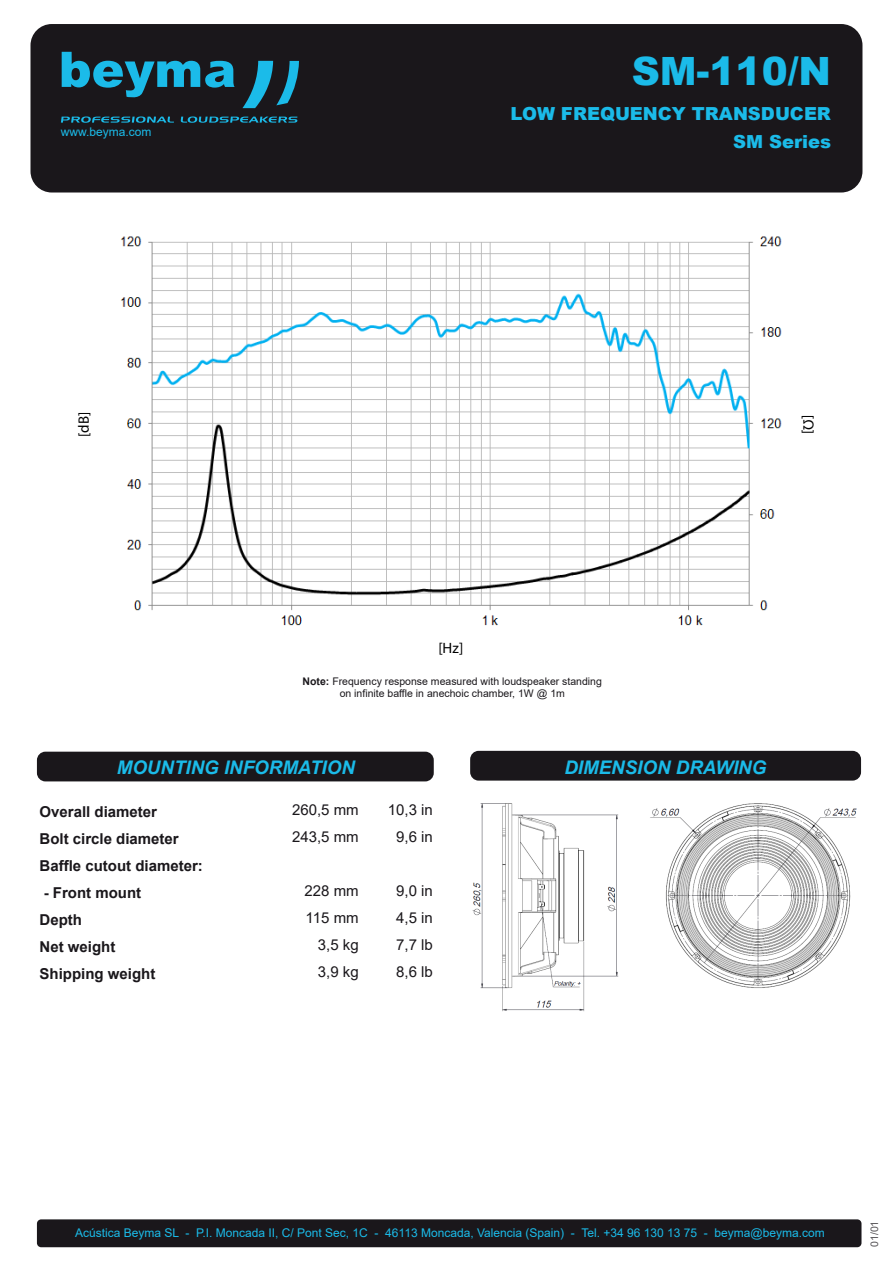
<style>
.page{position:relative;width:893px;height:1263px;background:#fff}
.page>*{position:absolute;margin:0;border:0;box-sizing:border-box;transform-origin:0 0}
.t1{font:900 39px "Arial";color:#1bbbe9}
.t2{font:italic 700 18.75px "Arial";color:#1bbbe9}
.t3{font:900 18px "Arial";color:#1bbbe9}
.t4{font:700 15px/27px "Arial";color:#1a171b}
.t5{font:15px "Arial";color:#1a171b}
.t6{font:15px "Myriad Pro";color:#000}
.t7{font:12px "Arial";color:#1bbbe9}
.t8{font:10.5px/12.6px "Arial";color:#1a171b;text-align:center}
.s1{font-weight:700}
</style>
<div class="page">
<div style="left:31px;top:24px;width:831px;height:168px;background:#1a171b;border-radius:21px"></div>
<svg style="left:61px;top:52px;width:238px;height:71px"></svg>
<div style="left:470px;top:751px;width:391px;height:30px;background:#1a171b;border-radius:9px"></div>
<div style="left:37px;top:1219px;width:824px;height:28px;background:#1a171b;border-radius:4px"></div>
<img style="left:472px;top:803px;width:385px;height:209px">
<img style="left:120px;top:236px;width:662px;height:390px">
<div style="left:37px;top:752px;width:397px;height:29px;background:#1a171b;border-radius:9px"></div>
<p class="t7" style="left:61px;top:124px;width:92px">www.beyma.com</p>
<h1 class="t1" style="left:632px;top:43px;width:201px">SM-110/N</h1>
<h3 class="t3" style="left:511px;top:101px;width:322px">LOW FREQUENCY TRANSDUCER</h3>
<h3 class="t3" style="left:733px;top:129px;width:99px">SM Series</h3>
<p class="t6" style="left:74px;top:437px;width:27px;rotate:-90deg">[dB]</p>
<p class="t6" style="left:438px;top:638px;width:26px">[Hz]</p>
<p class="t8" style="left:303px;top:674px;width:301px"><span class="s1">Note:</span> Frequency response measured with loudspeaker standing on infinite baffle in anechoic chamber, 1W @ 1m</p>
<h2 class="t2" style="left:117px;top:755px;width:240px">MOUNTING INFORMATION</h2>
<h2 class="t2" style="left:564px;top:755px;width:204px">DIMENSION DRAWING</h2>
<p class="t4" style="left:40px;top:798px;width:165px">Overall diameter<br>Bolt circle diameter<br>Baffle cutout diameter:</p>
<p class="t4" style="left:40px;top:879px;width:117px">- Front mount<br>Depth<br>Net weight<br>Shipping weight</p>
<p class="t5" style="left:292px;top:799px;width:68px">260,5 mm</p>
<p class="t5" style="left:388px;top:799px;width:47px">10,3 in</p>
<p class="t5" style="left:292px;top:826px;width:68px">243,5 mm</p>
<p class="t5" style="left:396px;top:826px;width:38px">9,6 in</p>
<p class="t5" style="left:304px;top:880px;width:56px">228 mm</p>
<p class="t5" style="left:396px;top:880px;width:38px">9,0 in</p>
<p class="t5" style="left:306px;top:907px;width:55px">115 mm</p>
<p class="t5" style="left:396px;top:907px;width:38px">4,5 in</p>
<p class="t5" style="left:318px;top:934px;width:42px">3,5 kg</p>
<p class="t5" style="left:396px;top:934px;width:38px">7,7 lb</p>
<p class="t5" style="left:318px;top:961px;width:42px">3,9 kg</p>
<p class="t5" style="left:396px;top:961px;width:38px">8,6 lb</p>
<p class="t7" style="left:75px;top:1224px;width:751px">Acústica Beyma SL - P.I. Moncada II, C/ Pont Sec, 1C - 46113 Moncada, Valencia (Spain) - Tel. +34 96 130 13 75 - beyma@beyma.com</p>
<p class="t8" style="left:868px;top:1247px;width:28px;rotate:-90deg">01/01</p>
</div>
